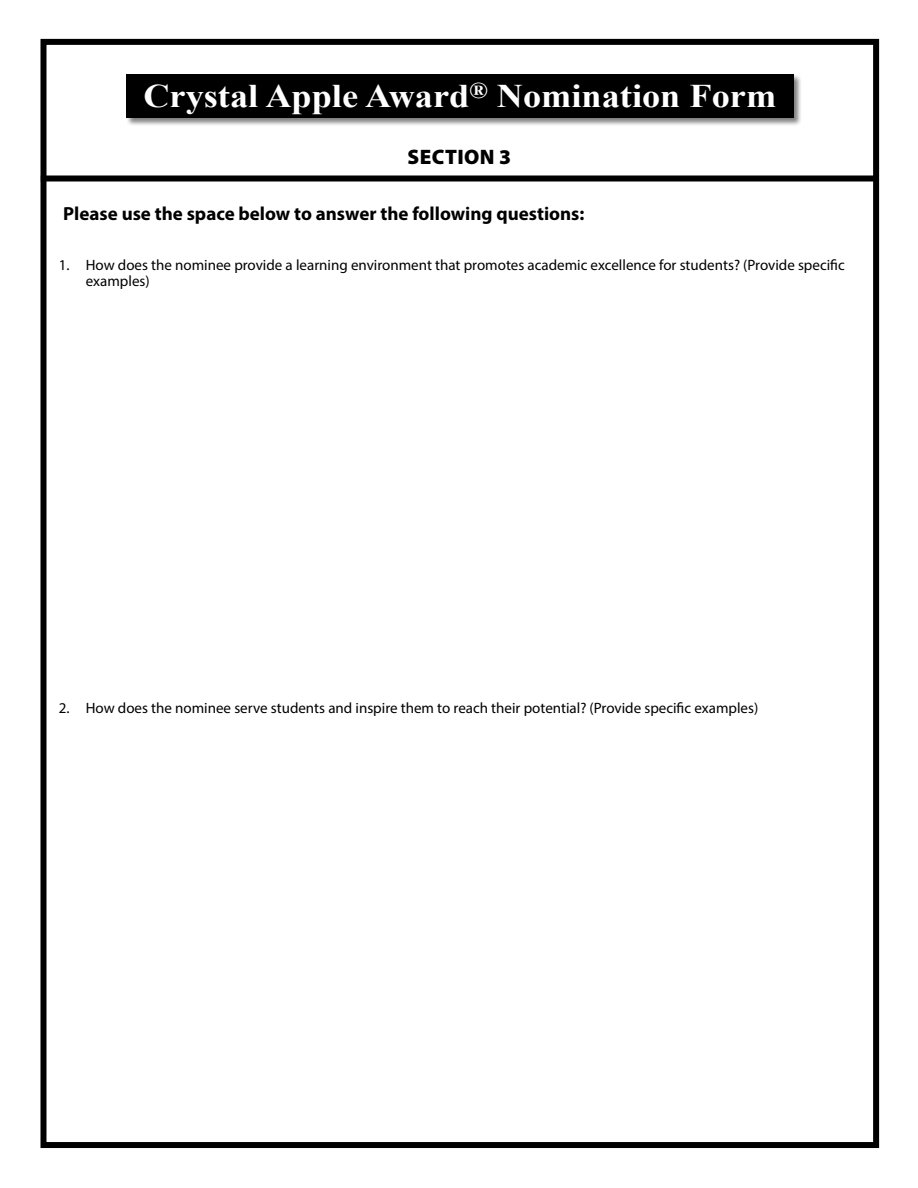
<style>
.page{position:relative;width:918px;height:1188px;background:#fff}
.page>*{position:absolute;margin:0;border:0;box-sizing:border-box;transform-origin:0 0}
.t1{font:700 33px "Times New Roman";color:#fff;scale:1.1 1}
.t2{font:900 21px "Myriad Pro";letter-spacing:.02em;color:#000}
.t3{font:700 18.9px "Myriad Pro";color:#000}
.Number_tab{font:15px/16.5px "Myriad Pro";color:#000}
</style>
<div class="page">
<div style="left:40px;top:39px;width:839px;height:1109px;border:6px solid #000"></div>
<div style="left:126px;top:74px;width:677px;height:53px;background:#000;opacity:.5"></div>
<div style="left:126px;top:74px;width:668px;height:44px;background:#000"></div>
<div style="left:41px;top:176px;width:834px;height:6px;background:#000"></div>
<h1 class="t1" style="left:143px;top:73px;width:577px">Crystal Apple Award<sup>®</sup> Nomination Form</h1>
<p class="t2" style="left:408px;top:143px;width:105px">SECTION 3</p>
<p class="t3" style="left:63px;top:201px;width:523px">Please use the space below to answer the following questions:</p>
<p class="Number_tab" style="left:86px;top:256px;width:761px;text-indent:-27px">1. How does the nominee provide a learning environment that promotes academic excellence for students? (Provide specific examples)</p>
<p class="Number_tab" style="left:59px;top:700px;width:701px">2. How does the nominee serve students and inspire them to reach their potential? (Provide specific examples)</p>
</div>
